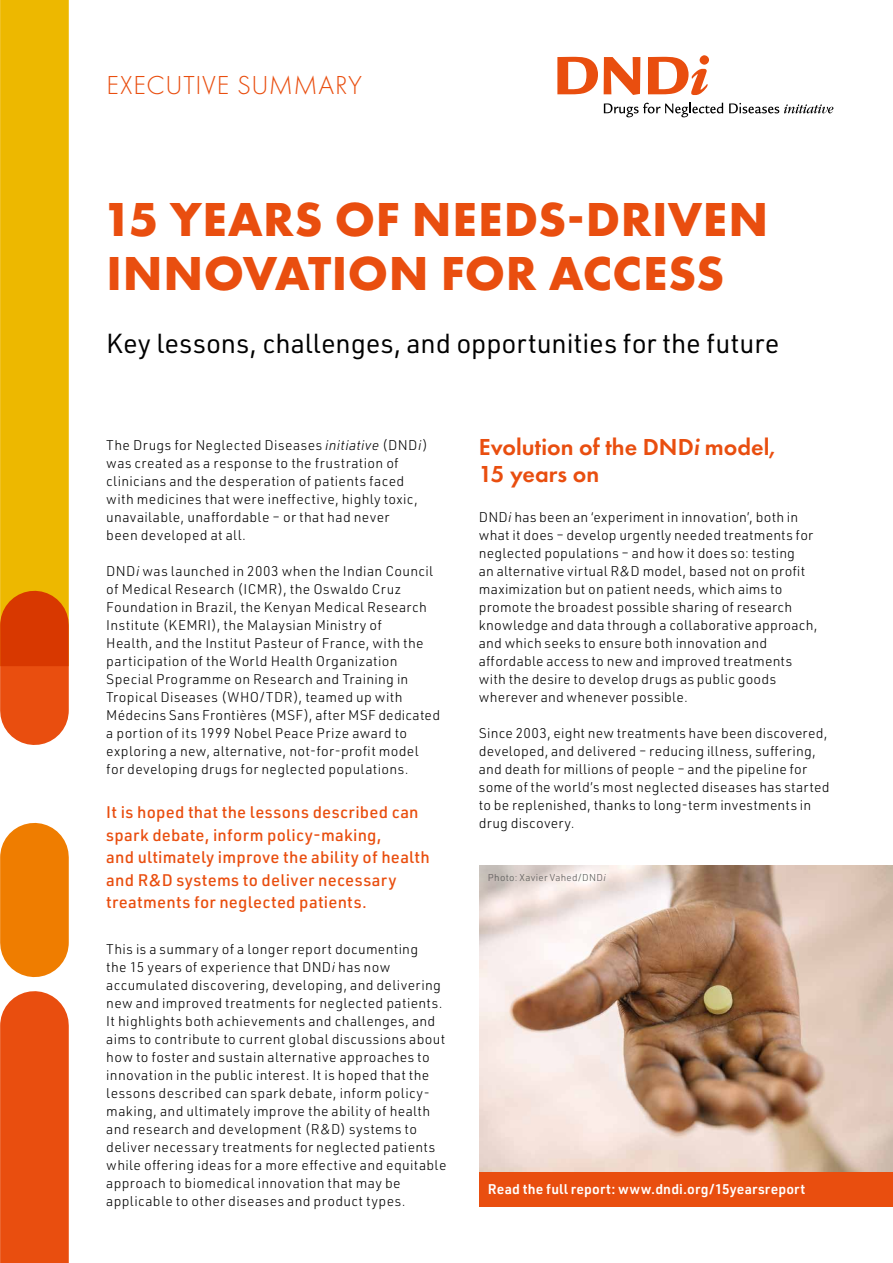
<style>
.page{position:relative;width:893px;height:1263px;background:#fff}
.page>*{position:absolute;margin:0;border:0;box-sizing:border-box;transform-origin:0 0}
.t1{font:700 49.5px/54px "Futura PT";letter-spacing:.01em;color:#e94e0f}
.t2{font:27px "URWDIN";color:#000}
.t3{font:300 27px "Futura PT";letter-spacing:.025em;color:#e94e0f}
.t4{font:600 24px/27px "Futura PT";color:#e94e0f}
.t5{font:500 16.5px/22.5px "URWDIN";letter-spacing:.02em;color:#e94e0f}
.t6{font:300 13.8px/18px "URWDIN";letter-spacing:.02em;color:#000}
.t7{font:600 13.8px "URWDIN";letter-spacing:.01em;color:#fff}
.t8{font:300 9.75px "URWDIN";letter-spacing:.03em;color:#575756}
.s1{font-style:italic}
</style>
<div class="page">
<svg style="left:557px;top:57px;width:41px;height:37px"></svg>
<svg style="left:604px;top:57px;width:36px;height:38px"></svg>
<svg style="left:648px;top:55px;width:61px;height:40px"></svg>
<svg style="left:604px;top:103px;width:119px;height:14px"></svg>
<svg style="left:729px;top:103px;width:104px;height:10px"></svg>
<img style="left:480px;top:865px;width:413px;height:307px">
<div style="left:479px;top:1172px;width:414px;height:34px;background:#e94e0f"></div>
<div style="left:0;top:1025px;width:69px;height:238px;background:#e94e0f"></div>
<div style="left:0;top:857px;width:69px;height:86px;background:#ef7d00"></div>
<div style="left:0;top:22px;width:69px;height:610px;background:#edb800"></div>
<div style="left:0;top:625px;width:69px;height:86px;background:linear-gradient(to right,#e14408,#e14408)"></div>
<h2 class="t3" style="left:106px;top:70px;width:257px">EXECUTIVE SUMMARY</h2>
<h1 class="t1" style="left:102px;top:191px;width:667px">15 YEARS OF NEEDS-DRIVEN<br>INNOVATION FOR ACCESS</h1>
<h2 class="t2" style="left:106px;top:326px;width:675px">Key lessons, challenges, and opportunities for the future</h2>
<p class="t6" style="left:106px;top:436px;width:323px">The Drugs for Neglected Diseases <span class="s1">initiative</span> (DND<span class="s1">i</span>) was created as a response to the frustration of clinicians and the desperation of patients faced with medicines that were ineffective, highly toxic, unavailable, unaffordable – or that had never<br>been developed at all.</p>
<p class="t6" style="left:106px;top:562px;width:335px">DND<span class="s1">i</span> was launched in 2003 when the Indian Council of Medical Research (ICMR), the Oswaldo Cruz Foundation in Brazil, the Kenyan Medical Research Institute (KEMRI), the Malaysian Ministry of<br>Health, and the Institut Pasteur of France, with the participation of the World Health Organization Special Programme on Research and Training in Tropical Diseases (WHO/TDR), teamed up with Médecins Sans Frontières (MSF), after MSF dedicated a portion of its 1999 Nobel Peace Prize award to exploring a new, alternative, not-for-profit model<br>for developing drugs for neglected populations.</p>
<p class="t5" style="left:106px;top:801px;width:325px">It is hoped that the lessons described can spark debate, inform policy-making,<br>and ultimately improve the ability of health and R&amp;D systems to deliver necessary treatments for neglected patients.</p>
<p class="t6" style="left:106px;top:940px;width:342px">This is a summary of a longer report documenting<br>the 15 years of experience that DND<span class="s1">i</span> has now accumulated discovering, developing, and delivering new and improved treatments for neglected patients.<br>It highlights both achievements and challenges, and aims to contribute to current global discussions about how to foster and sustain alternative approaches to innovation in the public interest. It is hoped that the lessons described can spark debate, inform policy&shy;making, and ultimately improve the ability of health and research and development (R&amp;D) systems to deliver necessary treatments for neglected patients while offering ideas for a more effective and equitable approach to biomedical innovation that may be applicable to other diseases and product types.</p>
<h3 class="t4" style="left:479px;top:433px;width:298px">Evolution of the DND<span class="s1">i</span> model,<br>15 years on</h3>
<p class="t6" style="left:479px;top:508px;width:340px">DND<span class="s1">i</span> has been an ‘experiment in innovation’, both in what it does – develop urgently needed treatments for neglected populations – and how it does so: testing<br>an alternative virtual R&amp;D model, based not on profit maximization but on patient needs, which aims to promote the broadest possible sharing of research knowledge and data through a collaborative approach, and which seeks to ensure both innovation and affordable access to new and improved treatments with the desire to develop drugs as public goods wherever and whenever possible.</p>
<p class="t6" style="left:479px;top:724px;width:352px">Since 2003, eight new treatments have been discovered, developed, and delivered – reducing illness, suffering, and death for millions of people – and the pipeline for some of the world’s most neglected diseases has started to be replenished, thanks to long-term investments in drug discovery.</p>
<p class="t8" style="left:488px;top:871px;width:120px">Photo: Xavier Vahed/DND<span class="s1">i</span></p>
<p class="t7" style="left:488px;top:1180px;width:319px">Read the full report: www.dndi.org/15yearsreport</p>
</div>
